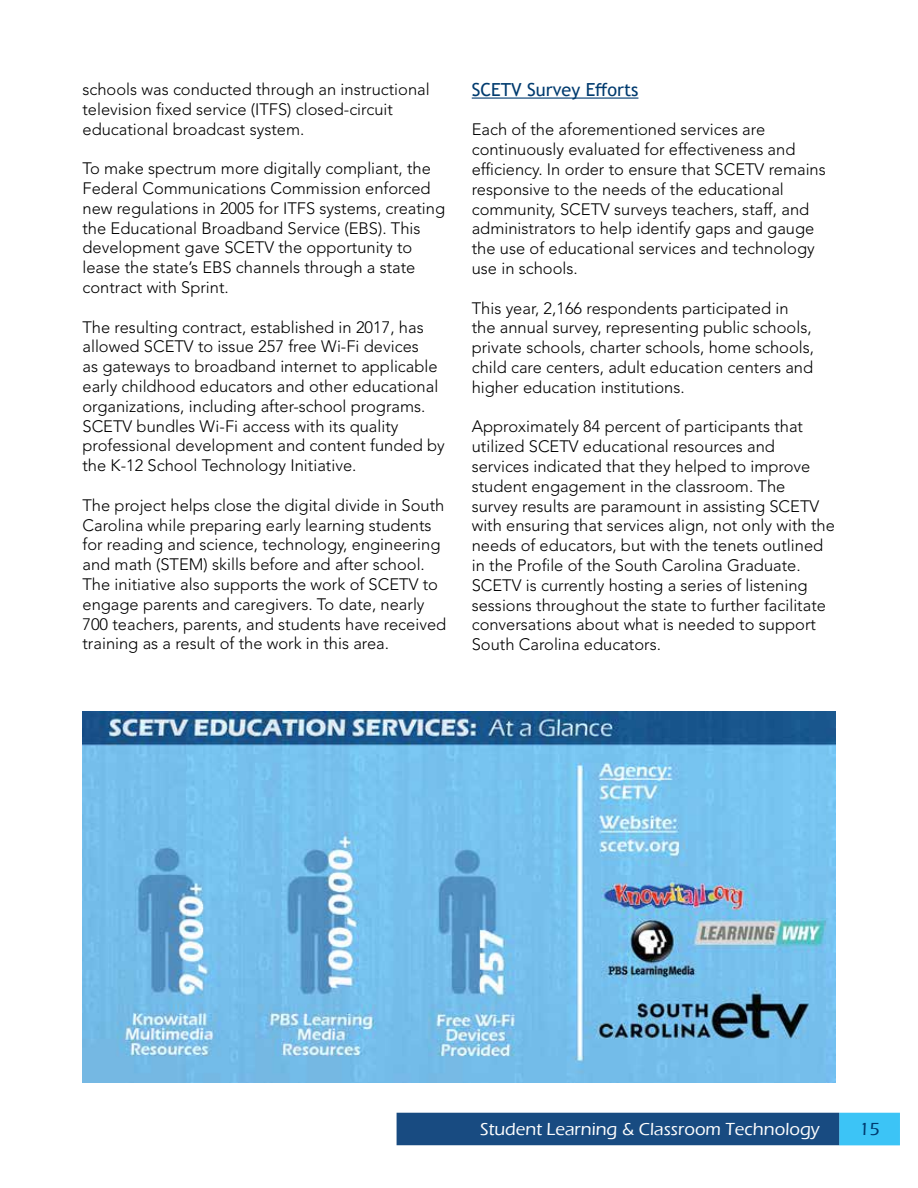
<style>
.page{position:relative;width:918px;height:1188px;background:#fff}
.page>*{position:absolute;margin:0;border:0;box-sizing:border-box;transform-origin:0 0}
.t1{font:500 18px "Eras ITC";color:#fefefe}
.t2{font:18px "Trebuchet MS";color:#003b6f}
.t3{font:500 18px "Eras ITC";color:#003b6f}
.t4{font:300 16.5px/19.8px "Avenir LT Std";color:#000}
</style>
<div class="page">
<hr style="left:472px;top:98px;width:166px;height:1px;background:#003b6f">
<svg style="left:396px;top:1112px;width:504px;height:34px;background:#266194"></svg>
<img style="left:82px;top:711px;width:754px;height:372px">
<p class="t4" style="left:82px;top:79px;width:349px">schools was conducted through an instructional television fixed service (ITFS) closed-circuit educational broadcast system.</p>
<p class="t4" style="left:82px;top:159px;width:364px">To make spectrum more digitally compliant, the Federal Communications Commission enforced new regulations in 2005 for ITFS systems, creating the Educational Broadband Service (EBS). This development gave SCETV the opportunity to lease the state’s EBS channels through a state contract with Sprint.</p>
<p class="t4" style="left:82px;top:317px;width:364px">The resulting contract, established in 2017, has allowed SCETV to issue 257 free Wi-Fi devices<br>as gateways to broadband internet to applicable early childhood educators and other educational organizations, including after-school programs.<br>SCETV bundles Wi-Fi access with its quality professional development and content funded by the K-12 School Technology Initiative.</p>
<p class="t4" style="left:82px;top:495px;width:365px">The project helps close the digital divide in South Carolina while preparing early learning students for reading and science, technology, engineering and math (STEM) skills before and after school.<br>The initiative also supports the work of SCETV to engage parents and caregivers. To date, nearly 700 teachers, parents, and students have received training as a result of the work in this area.</p>
<p class="t2" style="left:472px;top:78px;width:168px">SCETV Survey Efforts</p>
<p class="t4" style="left:472px;top:120px;width:356px">Each of the aforementioned services are continuously evaluated for effectiveness and efficiency. In order to ensure that SCETV remains responsive to the needs of the educational community, SCETV surveys teachers, staff, and administrators to help identify gaps and gauge the use of educational services and technology use in schools.</p>
<p class="t4" style="left:472px;top:298px;width:344px">This year, 2,166 respondents participated in the annual survey, representing public schools, private schools, charter schools, home schools, child care centers, adult education centers and higher education institutions.</p>
<p class="t4" style="left:472px;top:417px;width:365px">Approximately 84 percent of participants that utilized SCETV educational resources and services indicated that they helped to improve student engagement in the classroom. The survey results are paramount in assisting SCETV with ensuring that services align, not only with the needs of educators, but with the tenets outlined in the Profile of the South Carolina Graduate.<br>SCETV is currently hosting a series of listening sessions throughout the state to further facilitate conversations about what is needed to support South Carolina educators.</p>
<p class="t1" style="left:480px;top:1119px;width:341px">Student Learning &amp; Classroom Technology</p>
<p class="t3" style="left:859px;top:1119px;width:22px">15</p>
</div>
